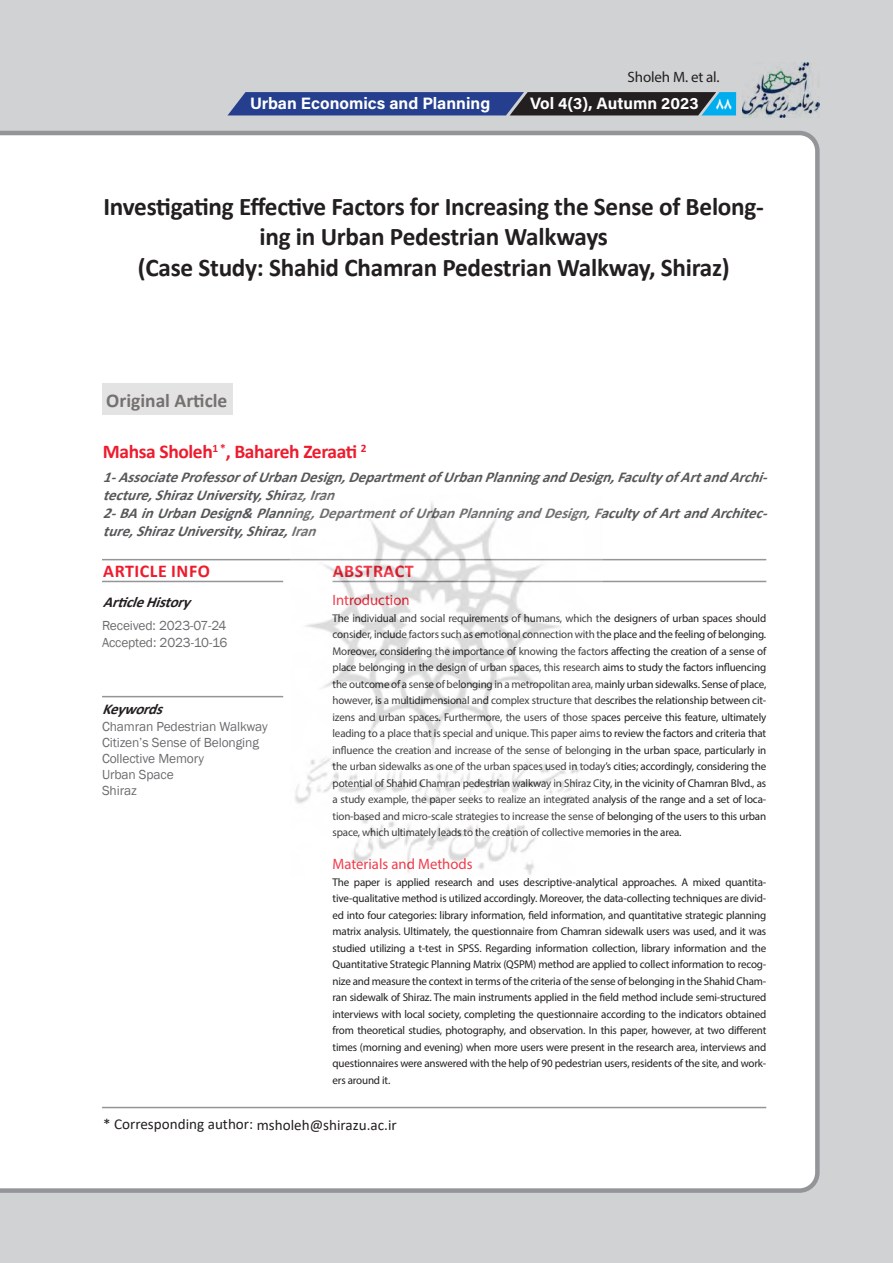
<style>
.page{position:relative;width:893px;height:1263px;background:#fff}
.page>*{position:absolute;margin:0;border:0;box-sizing:border-box;transform-origin:0 0}
.En_content{font:700 25.5px "Calibri";letter-spacing:-.01em;color:#231f20}
.t1{font:700 19.5px "Calibri";letter-spacing:-.02em;color:#ee1b2d}
.t2{font:700 19.5px "Calibri";color:#767171}
.t3{font:700 18px "Calibri";letter-spacing:.03em;color:#ee1b2d}
.t4{font:16.5px "Acumin Variable Concept";color:#fff}
.t5{font:700 16.5px "B Nazanin";color:#fff}
.t6{font:italic 700 15px "Calibri";color:#57585a}
.txt{font:15px "Calibri";color:#231f20}
.t7{font:15px "Myriad Pro";color:#ee1b2d}
.t8{font:italic 700 15px "Calibri";color:#231f20}
.t9{font:15px "Myriad Pro";letter-spacing:-.01em;color:#231f20}
.t10{font:13.5px "Franklin Gothic";letter-spacing:-.01em;color:#6c6d70}
.t11{font:700 11.4px "Calibri";color:#ee1b2d}
.t12{font:11.25px/16.5px "Myriad Pro";letter-spacing:-.015em;color:#231f20;text-align:justify}
</style>
<div class="page">
<div style="left:0;top:0;width:892px;height:1263px;background:#d1d2d4"></div>
<svg style="left:228px;top:92px;width:508px;height:23px;background:#283d6c"></svg>
<img style="left:743px;top:63px;width:77px;height:54px">
<div style="left:0;top:131px;width:820px;height:1062px;background:#fff"></div>
<hr style="left:102px;top:696px;width:181px;height:1px;background:#939598">
<hr style="left:102px;top:559px;width:664px;height:1px;background:#939598">
<hr style="left:333px;top:581px;width:433px;height:1px;background:#939598">
<hr style="left:102px;top:581px;width:181px;height:1px;background:#939598">
<hr style="left:102px;top:1107px;width:664px;height:1px;background:#939598">
<div style="left:102px;top:384px;width:130px;height:31px;background:#e4e3e3"></div>
<img style="left:290px;top:494px;width:313px;height:383px">
<h3 class="t4" style="left:250px;top:92px;width:242px">Urban Economics and Planning</h3>
<h3 class="t9" style="left:628px;top:67px;width:93px">Sholeh M. et al.</h3>
<h3 class="t4" style="left:530px;top:92px;width:170px">Vol , )3(4 Autumn 2023</h3>
<h3 class="t5" style="left:715px;top:94px;width:19px">88</h3>
<p class="En_content" style="left:103px;top:188px;width:662px">Investigating Effective Factors for Increasing the Sense of Belong-</p>
<p class="En_content" style="left:138px;top:249px;width:593px">(Case Study: Shahid Chamran Pedestrian Walkway, Shiraz(</p>
<p class="En_content" style="left:260px;top:219px;width:350px">ing in Urban Pedestrian Walkways</p>
<p class="t2" style="left:106px;top:386px;width:123px">Original Article</p>
<p class="t1" style="left:103px;top:438px;width:256px">Mahsa Sholeh ,<sup>*</sup> Bahareh Zeraati</p>
<p class="t11" style="left:212px;top:440px;width:7px">1</p>
<p class="t6" style="left:196px;top:485px;width:148px">University Shiraz Iran</p>
<p class="t11" style="left:361px;top:440px;width:7px">2</p>
<p class="t6" style="left:180px;top:467px;width:68px">Professor</p>
<p class="t6" style="left:242px;top:467px;width:22px">of</p>
<p class="t6" style="left:427px;top:467px;width:22px">of</p>
<p class="t6" style="left:664px;top:467px;width:22px">of</p>
<p class="t6" style="left:258px;top:467px;width:48px">Urban</p>
<p class="t6" style="left:443px;top:467px;width:48px">Urban</p>
<p class="t6" style="left:485px;top:467px;width:63px">Planning</p>
<p class="t6" style="left:568px;top:467px;width:102px">Design Faculty</p>
<p class="t6" style="left:729px;top:467px;width:41px">Archi</p>
<p class="t6" style="left:542px;top:467px;width:33px">and</p>
<p class="t6" style="left:703px;top:467px;width:33px">and</p>
<p class="t6" style="left:118px;top:467px;width:68px">Associate</p>
<p class="t6" style="left:299px;top:467px;width:134px">Design Department</p>
<p class="t6" style="left:103px;top:467px;width:21px">1-</p>
<p class="t6" style="left:680px;top:467px;width:29px">Art</p>
<p class="t6" style="left:762px;top:467px;width:14px">-</p>
<p class="t6" style="left:341px;top:467px;width:13px">,</p>
<p class="t6" style="left:610px;top:467px;width:13px">,</p>
<p class="t6" style="left:103px;top:485px;width:98px">tecture Shiraz</p>
<p class="t6" style="left:148px;top:485px;width:13px">,</p>
<p class="t6" style="left:258px;top:485px;width:13px">,</p>
<p class="t6" style="left:302px;top:485px;width:13px">,</p>
<p class="t6" style="left:398px;top:503px;width:22px">of</p>
<p class="t6" style="left:642px;top:503px;width:22px">of</p>
<p class="t6" style="left:157px;top:503px;width:48px">Urban</p>
<p class="t6" style="left:256px;top:503px;width:147px">Planning Department</p>
<p class="t6" style="left:415px;top:503px;width:48px">Urban</p>
<p class="t6" style="left:458px;top:503px;width:63px">Planning</p>
<p class="t6" style="left:544px;top:503px;width:103px">Design Faculty</p>
<p class="t6" style="left:711px;top:503px;width:60px">Architec</p>
<p class="t6" style="left:516px;top:503px;width:33px">and</p>
<p class="t6" style="left:683px;top:503px;width:33px">and</p>
<p class="t6" style="left:241px;top:503px;width:20px">&amp;</p>
<p class="t6" style="left:141px;top:503px;width:21px">in</p>
<p class="t6" style="left:199px;top:503px;width:51px">Design</p>
<p class="t6" style="left:103px;top:503px;width:21px">2-</p>
<p class="t6" style="left:119px;top:503px;width:26px">BA</p>
<p class="t6" style="left:659px;top:503px;width:29px">Art</p>
<p class="t6" style="left:762px;top:503px;width:14px">-</p>
<p class="t6" style="left:310px;top:503px;width:13px">,</p>
<p class="t6" style="left:586px;top:503px;width:13px">,</p>
<p class="t6" style="left:103px;top:521px;width:80px">ture Shiraz</p>
<p class="t6" style="left:129px;top:521px;width:13px">,</p>
<p class="t6" style="left:177px;top:521px;width:148px">University Shiraz Iran</p>
<p class="t6" style="left:239px;top:521px;width:13px">,</p>
<p class="t6" style="left:283px;top:521px;width:13px">,</p>
<p class="t3" style="left:103px;top:558px;width:108px">ARTICLE INFO</p>
<p class="t8" style="left:146px;top:592px;width:53px">History</p>
<p class="t8" style="left:103px;top:592px;width:49px">Article</p>
<p class="t10" style="left:102px;top:617px;width:126px">Received: 2023-07-24</p>
<p class="t10" style="left:102px;top:634px;width:127px">Accepted: 2023-10-16</p>
<p class="t8" style="left:102px;top:699px;width:69px">Keywords</p>
<p class="t10" style="left:102px;top:718px;width:167px">Chamran Pedestrian Walkway</p>
<p class="t10" style="left:102px;top:734px;width:158px">Citizen s’ Sense of Belonging</p>
<p class="t10" style="left:102px;top:750px;width:104px">Collective Memory</p>
<p class="t10" style="left:102px;top:766px;width:73px">Urban Space</p>
<p class="t10" style="left:102px;top:782px;width:36px">Shiraz</p>
<p class="t3" style="left:333px;top:558px;width:82px">ABSTRACT</p>
<p class="t7" style="left:333px;top:591px;width:79px">Introduction</p>
<p class="t12" style="left:333px;top:610px;width:435px">The individual and social requirements of humans, which the designers of urban spaces should consider, include factors such as emotional connection with the place and the feeling of belonging.<br>Moreover, considering the importance of knowing the factors affecting the creation of a sense of place belonging in the design of urban spaces, this research aims to study the factors influencing the outcome of a sense of belonging in a metropolitan area, mainly urban sidewalks. Sense of place,</p>
<p class="t12" style="left:333px;top:709px;width:435px">izens and urban spaces. Furthermore, the users of those spaces perceive this feature, ultimately</p>
<p class="t12" style="left:333px;top:692px;width:435px">however ais, multidimensional and complex structure that describes the relationship between cit-</p>
<p class="t12" style="left:333px;top:725px;width:435px">leading to a place that is special and unique. This paper aims to review the factors and criteria that influence the creation and increase of the sense of belonging in the urban space, particularly in the urban sidewalks as one of the urban spaces used in todays’ cities; accordingly, considering the potential of Shahid Chamran pedestrian walkway in Shiraz City in, the vicinity of Chamran Blvd., as</p>
<p class="t12" style="left:333px;top:808px;width:435px">tion-based and micro-scale strategies to increase the sense of belonging of the users to this urban</p>
<p class="t12" style="left:333px;top:791px;width:435px">a study example, the paper seeks to realize an integrated analysis of the range and a set of loca-</p>
<p class="t12" style="left:333px;top:824px;width:350px">space, which ultimately leads to the creation of collective memories in the area.</p>
<p class="t7" style="left:333px;top:855px;width:142px">Materials and Methods</p>
<p class="t12" style="left:333px;top:874px;width:435px">The paper is applied research and uses descriptive-analytical approaches A. mixed quantita-</p>
<p class="t12" style="left:333px;top:923px;width:435px">matrix analysis. Ultimately, the questionnaire from Chamran sidewalk users was used, and it was studied utilizing -ta test in SPSS. Regarding information collection, library information and the</p>
<p class="t12" style="left:333px;top:989px;width:435px">ran sidewalk of Shiraz. The main instruments applied in the field method include semi-structured</p>
<p class="t12" style="left:333px;top:890px;width:435px">tive-qualitative method is utilized accordingly. Moreover, the data-collecting techniques are divid-</p>
<p class="t12" style="left:333px;top:907px;width:435px">ed into four categories: library information, field information, and quantitative strategic planning</p>
<p class="t12" style="left:333px;top:956px;width:435px">Quantitative Strategic Planning Matrix (QSPM) method are applied to collect information to recog-</p>
<p class="t12" style="left:333px;top:1006px;width:435px">interviews with local society, completing the questionnaire according to the indicators obtained from theoretical studies, photography, and observation In. this paper, however, at two different times (morning and evening) when more users were present in the research area, interviews and</p>
<p class="t12" style="left:333px;top:1072px;width:59px">ers around .i t</p>
<p class="t12" style="left:333px;top:973px;width:435px">nize and measure the context in terms of the criteria of the sense of belonging in the Shahid Cham-</p>
<p class="t12" style="left:333px;top:1055px;width:435px">questionnaires were answered with the help of 90 pedestrian users, residents of the site, and work-</p>
<p class="txt" style="left:103px;top:1114px;width:295px">* Corresponding author: msholeh@shirazu.ac i r.</p>
</div>
